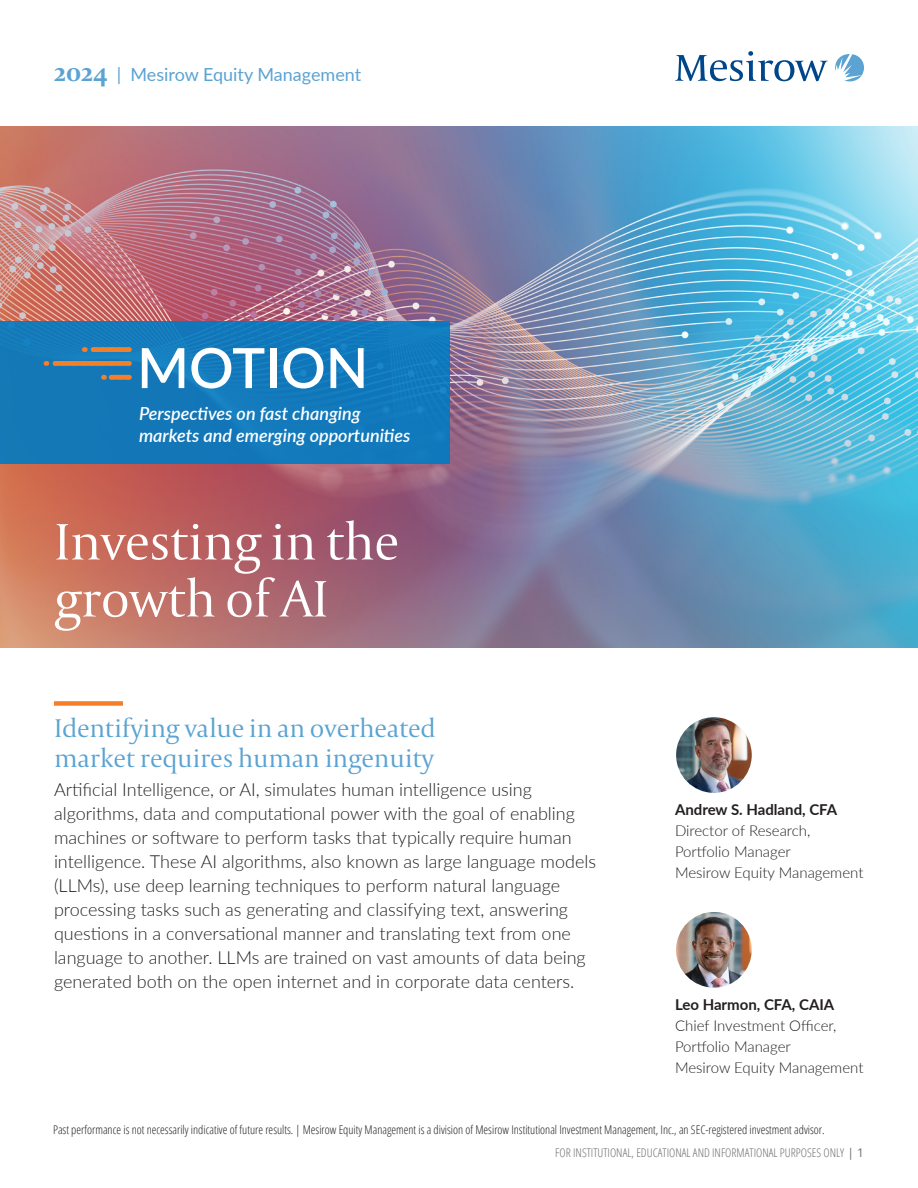
<style>
.page{position:relative;width:918px;height:1188px;background:#fff}
.page>*{position:absolute;margin:0;border:0;box-sizing:border-box;transform-origin:0 0}
.t1{font:600 55.5px "Lato";color:#fff}
._1___Interior_page_title_A_KO{font:300 54px/57px "Capitolium 2";letter-spacing:-.015em;color:#fff}
._1__Subtitle_rule{font:300 27px/30px "Capitolium 2";letter-spacing:-.01em;color:#5aa3d2}
._1_Intro_Paragraph_no_rule{font:300 18px/24px "Lato";color:#231f20}
.t2{font:italic 600 18px/22.5px "Lato";color:#fff}
.t3{font:18px "Lato";color:#5aa3d2}
._2_Byline_Name_Title{font:300 15px/21px "Lato";color:#231f20}
._2_Byline_Name_Title-2{font:700 15px "Lato";color:#231f20}
._9_Footnote{font:300 condensed 12px "Open Sans";color:#231f20}
.t4{font:300 condensed 12px "Open Sans";color:#6c6d70}
.s1{font-family:"Capitolium 2";font-weight:700;font-size:27px}
.s2{font-weight:400;font-stretch:normal}
</style>
<div class="page">
<svg style="left:835px;top:54px;width:29px;height:27px"></svg>
<svg style="left:675px;top:51px;width:153px;height:30px"></svg>
<div style="left:54px;top:701px;width:69px;height:5px;background:#f57e29"></div>
<img style="left:676px;top:717px;width:76px;height:76px;border-radius:38px">
<img style="left:676px;top:912px;width:76px;height:76px;border-radius:38px">
<img style="left:0;top:126px;width:918px;height:522px">
<div style="left:0;top:321px;width:450px;height:143px;background:#1378ba"></div>
<div style="left:55px;top:361px;width:73px;height:5px;background:#f57e29"></div>
<div style="left:93px;top:347px;width:35px;height:5px;background:#f57e29"></div>
<div style="left:111px;top:375px;width:17px;height:5px;background:#f57e29"></div>
<p class="t3" style="left:54px;top:62px;width:309px"><span class="s1">2024</span> | Mesirow Equity Management</p>
<p class="t1" style="left:137px;top:328px;width:233px">MOTION</p>
<p class="t2" style="left:139px;top:401px;width:273px">Perspectives on fast changing markets and emerging opportunities</p>
<p class="_1___Interior_page_title_A_KO" style="left:54px;top:512px;width:347px">Investing in the growth of AI</p>
<p class="_1__Subtitle_rule" style="left:54px;top:713px;width:383px">Identifying value in an overheated market requires human ingenuity</p>
<p class="_1_Intro_Paragraph_no_rule" style="left:54px;top:777px;width:544px">Artificial Intelligence, or AI, simulates human intelligence using algorithms, data and computational power with the goal of enabling machines or software to perform tasks that typically require human intelligence. These AI algorithms, also known as large language models (LLMs), use deep learning techniques to perform natural language processing tasks such as generating and classifying text, answering questions in a conversational manner and translating text from one language to another. LLMs are trained on vast amounts of data being generated both on the open internet and in corporate data centers.</p>
<p class="_2_Byline_Name_Title-2" style="left:675px;top:799px;width:164px">Andrew S. Hadland, CFA</p>
<p class="_2_Byline_Name_Title" style="left:675px;top:820px;width:190px">Director of Research,<br>Portfolio Manager<br>Mesirow Equity Management</p>
<p class="_2_Byline_Name_Title-2" style="left:675px;top:993px;width:161px">Leo Harmon, CFA, CAIA</p>
<p class="_2_Byline_Name_Title" style="left:675px;top:1015px;width:190px">Chief Investment Officer,<br>Portfolio Manager<br>Mesirow Equity Management</p>
<p class="_9_Footnote" style="left:53px;top:1122px;width:773px">Past performance is not necessarily indicative of future results. | Mesirow Equity Management is a division of Mesirow Institutional Investment Management, Inc., an SEC-registered investment advisor.</p>
<p class="t4" style="left:555px;top:1144px;width:310px">FOR INSTITUTIONAL, EDUCATIONAL AND INFORMATIONAL PURPOSES ONLY <span class="s2">| 1</span></p>
</div>
